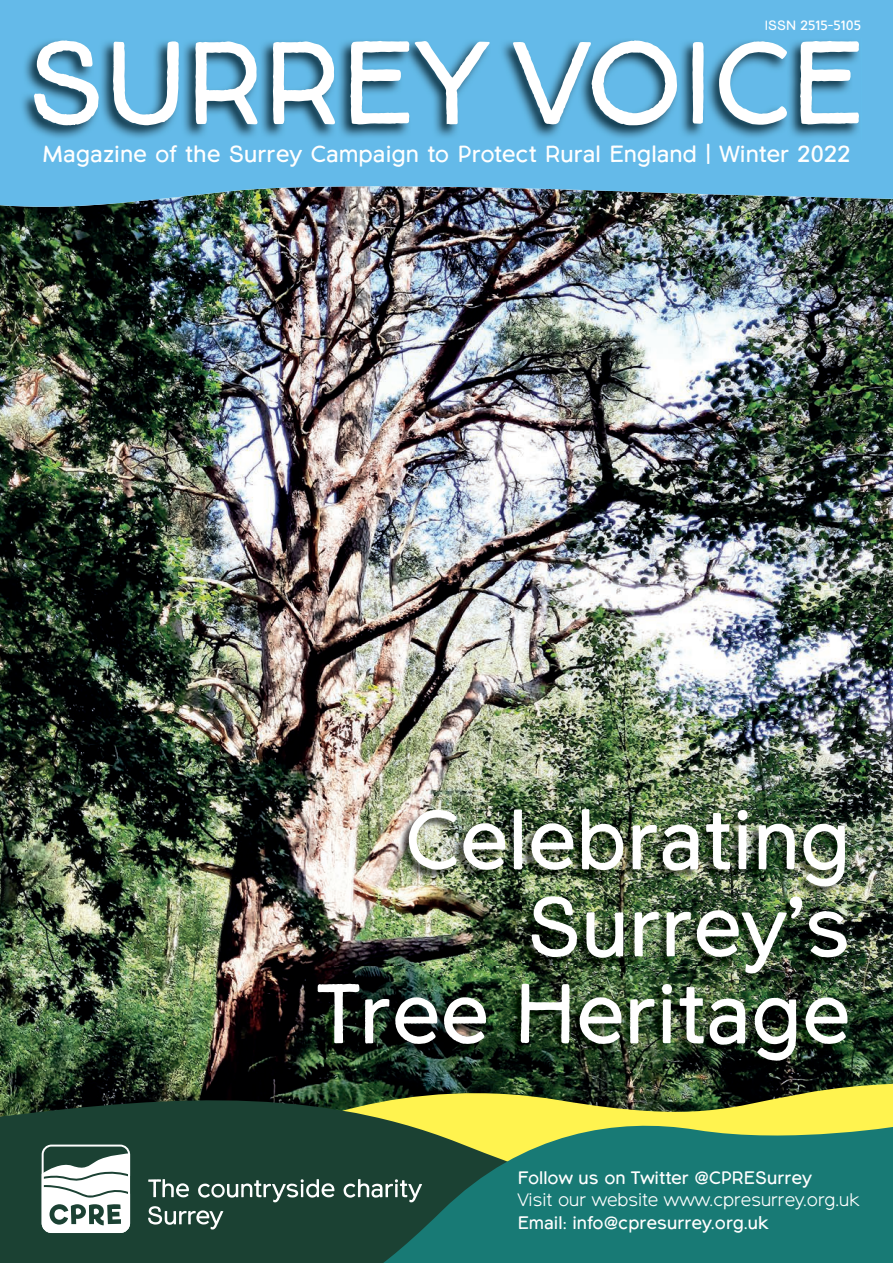
<style>
.page{position:relative;width:893px;height:1263px;background:#fff}
.page>*{position:absolute;margin:0;border:0;box-sizing:border-box;transform-origin:0 0}
.t1{font:84px/87px "Northwoods";color:#fff;text-align:right}
.t2{font:23.25px "Northwoods";color:#fff}
.t3{font:18px "Northwoods";color:#fff}
.t4{font:300 18px "Northwoods";color:#fff}
.t5{font:13.5px "Northwoods";color:#fff}
</style>
<div class="page">
<img style="left:0;top:207px;width:893px;height:876px">
<svg style="left:0;top:0;width:893px;height:207px;background:#61aed7"></svg>
<img style="left:672px;top:1083px;width:221px;height:34px">
<svg style="left:0;top:1081px;width:672px;height:182px;background:#314d30"></svg>
<svg style="left:327px;top:1117px;width:566px;height:146px;background:#327d64"></svg>
<svg style="left:42px;top:1144px;width:89px;height:89px"></svg>
<svg style="left:344px;top:1179px;width:78px;height:23px"></svg>
<svg style="left:148px;top:1179px;width:186px;height:50px;background:#3f5f53"></svg>
<img style="left:20px;top:38px;width:841px;height:102px">
<svg style="left:34px;top:40px;width:825px;height:85px"></svg>
<img style="left:307px;top:810px;width:539px;height:261px">
<p class="t5" style="left:765px;top:17px;width:98px">ISSN 2515-5105</p>
<p class="t2" style="left:43px;top:140px;width:809px">Magazine of the Surrey Campaign to Protect Rural England | Winter 2022</p>
<h1 class="t1" style="left:318px;top:799px;width:534px">Celebrating<br>Surrey’s<br>Tree Heritage</h1>
<p class="t3" style="left:518px;top:1167px;width:296px">Follow us on Twitter @CPRESurrey</p>
<p class="t4" style="left:518px;top:1190px;width:343px">Visit our website www.cpresurrey.org.uk</p>
<p class="t3" style="left:518px;top:1212px;width:252px">Email: info@cpresurrey.org.uk</p>
</div>
